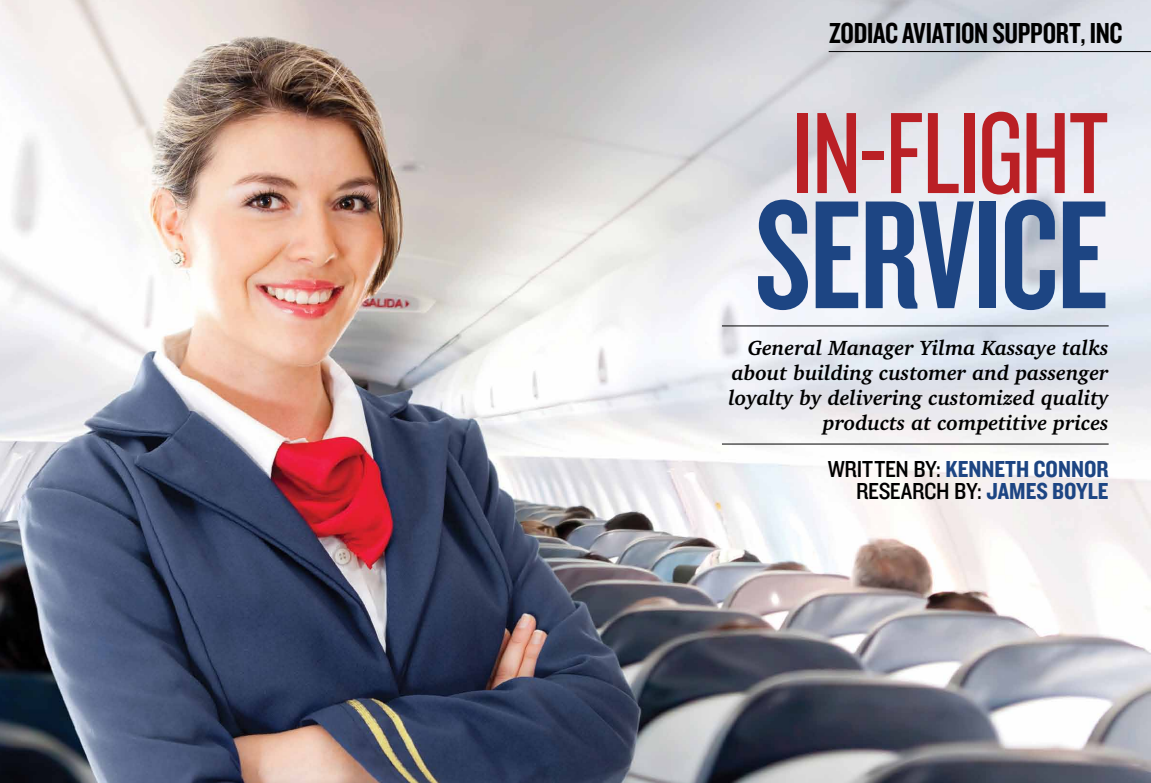
<style>
.page{position:relative;width:1151px;height:783px;background:#fff}
.page>*{position:absolute;margin:0;border:0;box-sizing:border-box;transform-origin:0 0}
.t1{font:160px "Knockout HTF48 Featherweight";letter-spacing:-.01em;color:#1d4583}
.t2{font:120px "Knockout HTF28 Junior Featherwt";letter-spacing:-.01em;color:#ba2025}
.t3{font:30px "Knockout HTF49 Liteweight";letter-spacing:-.01em;color:#000}
.t4{font:24px "Knockout HTF50 Welterweight";color:#1d4583}
.t5{font:24px "Knockout HTF30 Junior Welterwt";letter-spacing:-.01em;color:#000}
.t6{font:italic 700 21px/25px "Charter IT Cby BT";color:#000;text-align:right}
.s1{font-family:"Knockout HTF30 Junior Welterwt";color:#000}
.s2{font-family:"Knockout HTF50 Welterweight";color:#1d4583}
</style>
<div class="page">
<img style="left:0;top:0;width:1151px;height:782px">
<hr style="left:722px;top:325px;width:387px;height:1px;background:#000">
<hr style="left:722px;top:443px;width:387px;height:1px;background:#000">
<hr style="left:829px;top:51px;width:322px;height:1px;background:#000">
<h3 class="t3" style="left:829px;top:17px;width:295px">ZODIAC AVIATION SUPPORT, INC</h3>
<h2 class="t2" style="left:792px;top:93px;width:318px">In-flight</h2>
<h1 class="t1" style="left:755px;top:175px;width:355px">SERVICE</h1>
<p class="t6" style="left:728px;top:334px;width:382px">General Manager Yilma Kassaye talks about building customer and passenger loyalty by delivering customized quality products at competitive prices</p>
<p class="t4" style="left:828px;top:456px;width:282px"><span class="s1">WRITTEN BY:</span> KENNETH CONNOR</p>
<p class="t5" style="left:856px;top:478px;width:254px">RESEARCH BY: <span class="s2">JAMES BOYLE</span></p>
</div>
